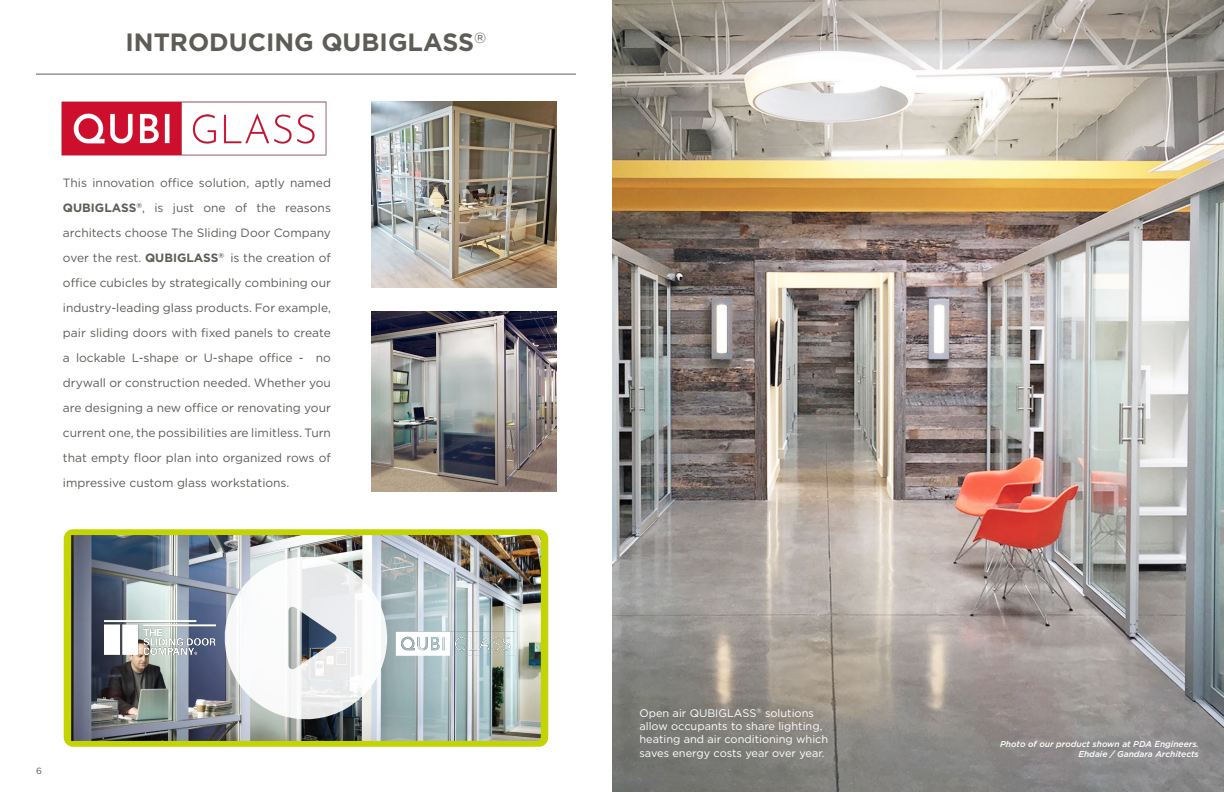
<style>
.page{position:relative;width:1224px;height:792px;background:#fff}
.page>*{position:absolute;margin:0;border:0;box-sizing:border-box;transform-origin:0 0}
.t1{font:700 25px "Gotham";color:#5d5c57}
.t2{font:12px/25px "Gotham";color:#5d5c57;text-align:justify}
.t3{font:11px/13.2px "Gotham";color:#fff}
.t4{font:9px "Gotham";color:#57585a}
.t5{font:italic 500 8.5px "Gotham";color:#fff}
.s1{font-weight:700}
</style>
<div class="page">
<img style="left:612px;top:0;width:612px;height:792px">
<hr style="left:36px;top:74px;width:540px;height:1px;background:#5d5c57">
<img style="left:371px;top:312px;width:186px;height:179px">
<img style="left:371px;top:102px;width:186px;height:185px">
<div style="left:64px;top:529px;width:484px;height:218px;background:#c2d500;border-radius:9px"></div>
<img style="left:71px;top:535px;width:470px;height:206px">
<img style="left:104px;top:620px;width:112px;height:35px">
<img style="left:396px;top:631px;width:119px;height:25px">
<svg style="left:225px;top:557px;width:162px;height:162px;background:#dcdfe1"></svg>
<img style="left:61px;top:101px;width:266px;height:55px">
<p class="t1" style="left:126px;top:26px;width:362px">INTRODUCING QUBIGLASS<sup>®</sup></p>
<p class="t2" style="left:63px;top:170px;width:270px">This innovation office solution, aptly named <span class="s1">QUBIGLASS</span><sup>®</sup>, is just one of the reasons architects choose The Sliding Door Company over the rest. <span class="s1">QUBIGLASS</span><sup>®</sup> is the creation of office cubicles by strategically combining our industry-leading glass products. For example, pair sliding doors with fixed panels to create a lockable L-shape or U-shape office - no drywall or construction needed. Whether you are designing a new office or renovating your current one, the possibilities are limitless. Turn that empty floor plan into organized rows of impressive custom glass workstations.</p>
<p class="t4" style="left:36px;top:765px;width:7px">6</p>
<p class="t3" style="left:639px;top:706px;width:190px">Open air QUBIGLASS<sup>®</sup> solutions allow occupants to share lighting, heating and air conditioning which saves energy costs year over year.</p>
<p class="t5" style="left:1000px;top:738px;width:200px">Photo of our product shown at PDA Engineers.</p>
<p class="t5" style="left:1078px;top:748px;width:122px">Ehdaie / Gandara Architects</p>
</div>
